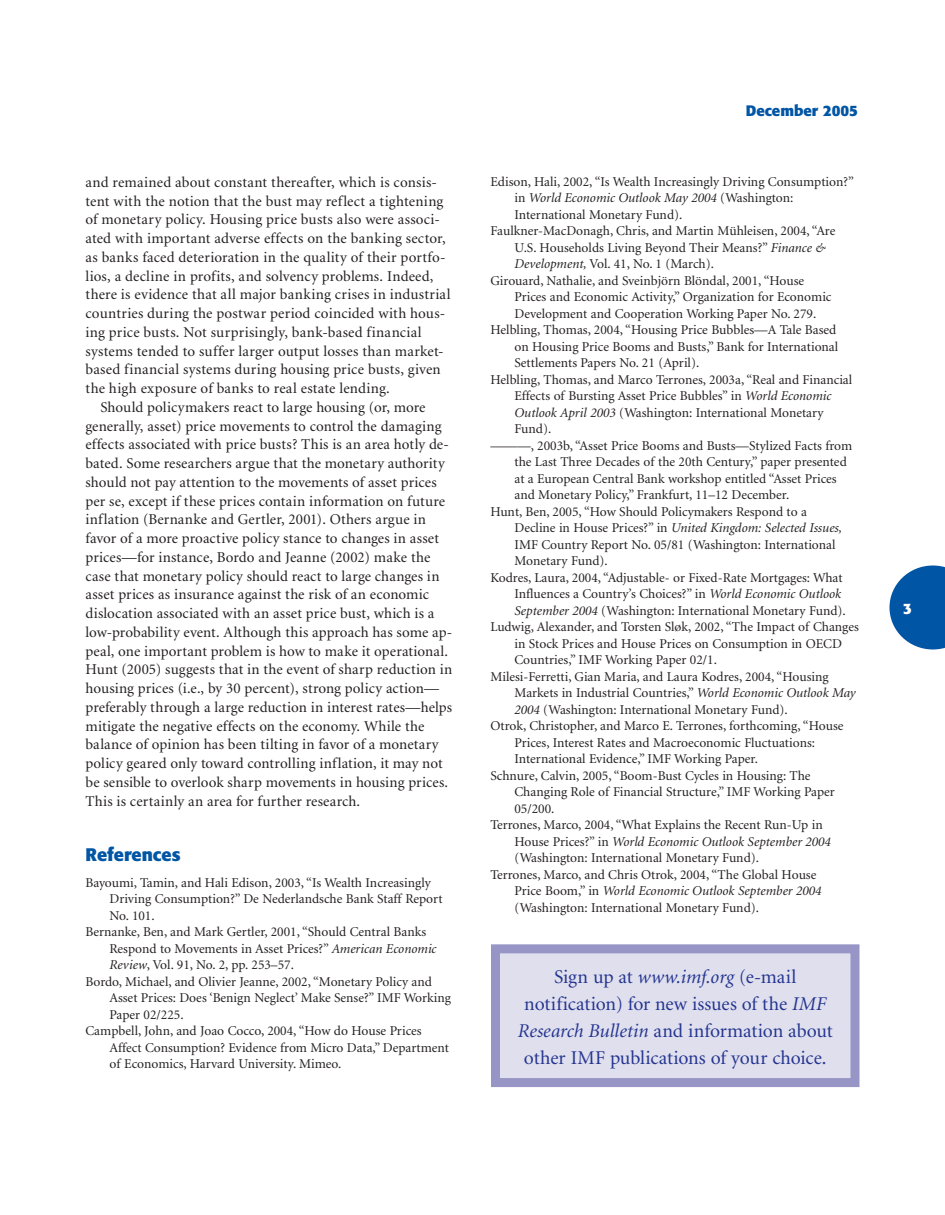
<style>
.page{position:relative;width:945px;height:1215px;background:#fff}
.page>*{position:absolute;margin:0;border:0;box-sizing:border-box;transform-origin:0 0}
.t1{font:19.5px/27px "Minion";letter-spacing:-.01em;color:#25358f;text-align:center}
.t2{font:700 18px "Formata";color:#0155a5}
.t3{font:15px "Minion";letter-spacing:.01em;color:#231f20}
.t4{font:700 15px "Formata";color:#0155a5}
.t5{font:13.5px "Minion";color:#231f20}
.t6{font:italic 13.5px "Minion";color:#231f20}
.s1{font-style:italic}
.s2{font-style:normal}
</style>
<div class="page">
<div style="left:496px;top:949px;width:359px;height:134px;background:#dfdfee"></div>
<div style="left:491px;top:944px;width:369px;height:143px;border:9px solid #9795c6"></div>
<svg style="left:890px;top:566px;width:55px;height:84px"></svg>
<p class="t3" style="left:86px;top:175px;width:353px">and remained about constant thereafter, which is consis-</p>
<p class="t3" style="left:86px;top:193px;width:359px">tent with the notion that the bust may reflect a tightening</p>
<p class="t3" style="left:86px;top:212px;width:356px">of monetary policy. Housing price busts also were associ-</p>
<p class="t3" style="left:86px;top:231px;width:362px">ated with important adverse effects on the banking sector,</p>
<p class="t3" style="left:86px;top:250px;width:362px">as banks faced deterioration in the quality of their portfo-</p>
<p class="t3" style="left:86px;top:268px;width:349px">lios, a decline in profits, and solvency problems. Indeed,</p>
<p class="t3" style="left:86px;top:287px;width:367px">there is evidence that all major banking crises in industrial</p>
<p class="t3" style="left:86px;top:306px;width:361px">countries during the postwar period coincided with hous-</p>
<p class="t3" style="left:86px;top:325px;width:338px">ing price busts. Not surprisingly, bank-based financial</p>
<p class="t3" style="left:86px;top:343px;width:360px">systems tended to suffer larger output losses than market-</p>
<p class="t3" style="left:86px;top:362px;width:357px">based financial systems during housing price busts, given</p>
<p class="t3" style="left:86px;top:381px;width:306px">the high exposure of banks to real estate lending.</p>
<p class="t3" style="left:100px;top:400px;width:327px">Should policymakers react to large housing (or, more</p>
<p class="t3" style="left:86px;top:418px;width:358px">generally, asset) price movements to control the damaging</p>
<p class="t3" style="left:86px;top:437px;width:365px">effects associated with price busts? This is an area hotly de-</p>
<p class="t3" style="left:86px;top:456px;width:361px">bated. Some researchers argue that the monetary authority</p>
<p class="t3" style="left:86px;top:475px;width:353px">should not pay attention to the movements of asset prices</p>
<p class="t3" style="left:86px;top:493px;width:361px">per se, except if these prices contain information on future</p>
<p class="t3" style="left:86px;top:512px;width:342px">inflation (Bernanke and Gertler, 2001). Others argue in</p>
<p class="t3" style="left:86px;top:531px;width:355px">favor of a more proactive policy stance to changes in asset</p>
<p class="t3" style="left:86px;top:550px;width:346px">prices—for instance, Bordo and Jeanne (2002) make the</p>
<p class="t3" style="left:86px;top:568px;width:356px">case that monetary policy should react to large changes in</p>
<p class="t3" style="left:86px;top:587px;width:345px">asset prices as insurance against the risk of an economic</p>
<p class="t3" style="left:86px;top:606px;width:350px">dislocation associated with an asset price bust, which is a</p>
<p class="t3" style="left:86px;top:625px;width:368px">low-probability event. Although this approach has some ap-</p>
<p class="t3" style="left:86px;top:643px;width:364px">peal, one important problem is how to make it operational.</p>
<p class="t3" style="left:86px;top:662px;width:368px">Hunt (2005) suggests that in the event of sharp reduction in</p>
<p class="t3" style="left:86px;top:681px;width:355px">housing prices (i.e., by 30 percent), strong policy action—</p>
<p class="t3" style="left:86px;top:700px;width:368px">preferably through a large reduction in interest rates—helps</p>
<p class="t3" style="left:86px;top:718px;width:340px">mitigate the negative effects on the economy. While the</p>
<p class="t3" style="left:86px;top:737px;width:355px">balance of opinion has been tilting in favor of a monetary</p>
<p class="t3" style="left:86px;top:756px;width:359px">policy geared only toward controlling inflation, it may not</p>
<p class="t3" style="left:86px;top:775px;width:364px">be sensible to overlook sharp movements in housing prices.</p>
<p class="t3" style="left:86px;top:793px;width:276px">This is certainly an area for further research.</p>
<h2 class="t2" style="left:86px;top:843px;width:97px">References</h2>
<p class="t5" style="left:86px;top:876px;width:347px">Bayoumi, Tamin, and Hali Edison, 2003, “Is Wealth Increasingly</p>
<p class="t5" style="left:110px;top:892px;width:335px">Driving Consumption?” De Nederlandsche Bank Staff Report</p>
<p class="t5" style="left:110px;top:909px;width:47px">No. 101.</p>
<p class="t5" style="left:86px;top:925px;width:342px">Bernanke, Ben, and Mark Gertler, 2001, “Should Central Banks</p>
<p class="t5" style="left:110px;top:942px;width:329px">Respond to Movements in Asset Prices?” <span class="s1">American Economic</span></p>
<p class="t5" style="left:110px;top:958px;width:186px"><span class="s1">Review</span>, Vol. 91, No. 2, pp. 253–57.</p>
<p class="t5" style="left:86px;top:975px;width:348px">Bordo, Michael, and Olivier Jeanne, 2002, “Monetary Policy and</p>
<p class="t5" style="left:110px;top:991px;width:343px">Asset Prices: Does ‘Benign Neglect’ Make Sense?” IMF Working</p>
<p class="t5" style="left:110px;top:1008px;width:76px">Paper 02/225.</p>
<p class="t5" style="left:86px;top:1024px;width:338px">Campbell, John, and Joao Cocco, 2004, “How do House Prices</p>
<p class="t5" style="left:110px;top:1041px;width:341px">Affect Consumption? Evidence from Micro Data,” Department</p>
<p class="t5" style="left:110px;top:1057px;width:234px">of Economics, Harvard University. Mimeo.</p>
<p class="t4" style="left:746px;top:101px;width:114px">December 2005</p>
<p class="t5" style="left:490px;top:175px;width:365px">Edison, Hali, 2002, “Is Wealth Increasingly Driving Consumption?”</p>
<p class="t6" style="left:514px;top:191px;width:281px"><span class="s2">in</span> World Economic Outlook May 2004 <span class="s2">(Washington:</span></p>
<p class="t5" style="left:514px;top:208px;width:169px">International Monetary Fund).</p>
<p class="t5" style="left:490px;top:224px;width:346px">Faulkner-MacDonagh, Chris, and Martin Mühleisen, 2004, “Are</p>
<p class="t5" style="left:514px;top:241px;width:312px">U.S. Households Living Beyond Their Means?” <span class="s1">Finance &amp;</span></p>
<p class="t5" style="left:514px;top:257px;width:201px"><span class="s1">Development,</span> Vol. 41, No. 1 (March).</p>
<p class="t5" style="left:490px;top:274px;width:315px">Girouard, Nathalie, and Sveinbjörn Blöndal, 2001, “House</p>
<p class="t5" style="left:514px;top:290px;width:319px">Prices and Economic Activity,” Organization for Economic</p>
<p class="t5" style="left:514px;top:307px;width:303px">Development and Cooperation Working Paper No. 279.</p>
<p class="t5" style="left:490px;top:323px;width:347px">Helbling, Thomas, 2004, “Housing Price Bubbles—A Tale Based</p>
<p class="t5" style="left:514px;top:340px;width:325px">on Housing Price Booms and Busts,” Bank for International</p>
<p class="t5" style="left:514px;top:356px;width:186px">Settlements Papers No. 21 (April).</p>
<p class="t5" style="left:490px;top:373px;width:363px">Helbling, Thomas, and Marco Terrones, 2003a, “Real and Financial</p>
<p class="t5" style="left:514px;top:389px;width:318px">Effects of Bursting Asset Price Bubbles” in <span class="s1">World Economic</span></p>
<p class="t5" style="left:514px;top:406px;width:311px"><span class="s1">Outlook April 2003</span> (Washington: International Monetary</p>
<p class="t5" style="left:514px;top:422px;width:38px">Fund).</p>
<p class="t5" style="left:490px;top:439px;width:363px">———, 2003b, “Asset Price Booms and Busts---—Stylized Facts from</p>
<p class="t5" style="left:514px;top:455px;width:334px">the Last Three Decades of the 20th Century,” paper presented</p>
<p class="t5" style="left:514px;top:472px;width:324px">at a European Central Bank workshop entitled “Asset Prices</p>
<p class="t5" style="left:514px;top:488px;width:276px">and Monetary Policy,” Frankfurt, 11–12 December.</p>
<p class="t5" style="left:490px;top:505px;width:318px">Hunt, Ben, 2005, “How Should Policymakers Respond to a</p>
<p class="t6" style="left:514px;top:521px;width:329px"><span class="s2">Decline in House Prices?” in</span> United Kingdom: Selected Issues,</p>
<p class="t5" style="left:514px;top:538px;width:323px">IMF Country Report No. 05/81 (Washington: International</p>
<p class="t5" style="left:514px;top:554px;width:95px">Monetary Fund).</p>
<p class="t5" style="left:490px;top:571px;width:354px">Kodres, Laura, 2004, “Adjustable- or Fixed-Rate Mortgages: What</p>
<p class="t5" style="left:514px;top:587px;width:328px">Influences a Country’s Choices?” in <span class="s1">World Economic Outlook</span></p>
<p class="t5" style="left:514px;top:604px;width:333px"><span class="s1">September 2004</span> (Washington: International Monetary Fund).</p>
<p class="t5" style="left:490px;top:620px;width:370px">Ludwig, Alexander, and Torsten Sløk, 2002, “The Impact of Changes</p>
<p class="t5" style="left:514px;top:637px;width:329px">in Stock Prices and House Prices on Consumption in OECD</p>
<p class="t5" style="left:514px;top:653px;width:204px">Countries,” IMF Working Paper 02/1.</p>
<p class="t5" style="left:490px;top:670px;width:340px">Milesi-Ferretti, Gian Maria, and Laura Kodres, 2004, “Housing</p>
<p class="t5" style="left:514px;top:686px;width:343px">Markets in Industrial Countries,” <span class="s1">World Economic Outlook May</span></p>
<p class="t5" style="left:514px;top:703px;width:275px"><span class="s1">2004</span> (Washington: International Monetary Fund).</p>
<p class="t5" style="left:490px;top:719px;width:355px">Otrok, Christopher, and Marco E. Terrones, forthcoming, “House</p>
<p class="t5" style="left:514px;top:736px;width:302px">Prices, Interest Rates and Macroeconomic Fluctuations:</p>
<p class="t5" style="left:514px;top:752px;width:245px">International Evidence,” IMF Working Paper.</p>
<p class="t5" style="left:490px;top:769px;width:322px">Schnure, Calvin, 2005, “Boom-Bust Cycles in Housing: The</p>
<p class="t5" style="left:514px;top:785px;width:322px">Changing Role of Financial Structure,” IMF Working Paper</p>
<p class="t5" style="left:514px;top:802px;width:41px">05/200.</p>
<p class="t5" style="left:490px;top:818px;width:334px">Terrones, Marco, 2004, “What Explains the Recent Run-Up in</p>
<p class="t6" style="left:514px;top:835px;width:318px"><span class="s2">House Prices?” in</span> World Economic Outlook September 2004</p>
<p class="t5" style="left:514px;top:851px;width:246px">(Washington: International Monetary Fund).</p>
<p class="t5" style="left:490px;top:868px;width:327px">Terrones, Marco, and Chris Otrok, 2004, “The Global House</p>
<p class="t6" style="left:514px;top:884px;width:309px"><span class="s2">Price Boom,” in</span> World Economic Outlook September 2004</p>
<p class="t5" style="left:514px;top:901px;width:246px">(Washington: International Monetary Fund).</p>
<h1 class="t1" style="left:518px;top:964px;width:317px">Sign up at <span class="s1">www.imf.org</span> (e-mail notification) for new issues of the <span class="s1">IMF Research Bulletin</span> and information about other IMF publications of your choice.</h1>
</div>
